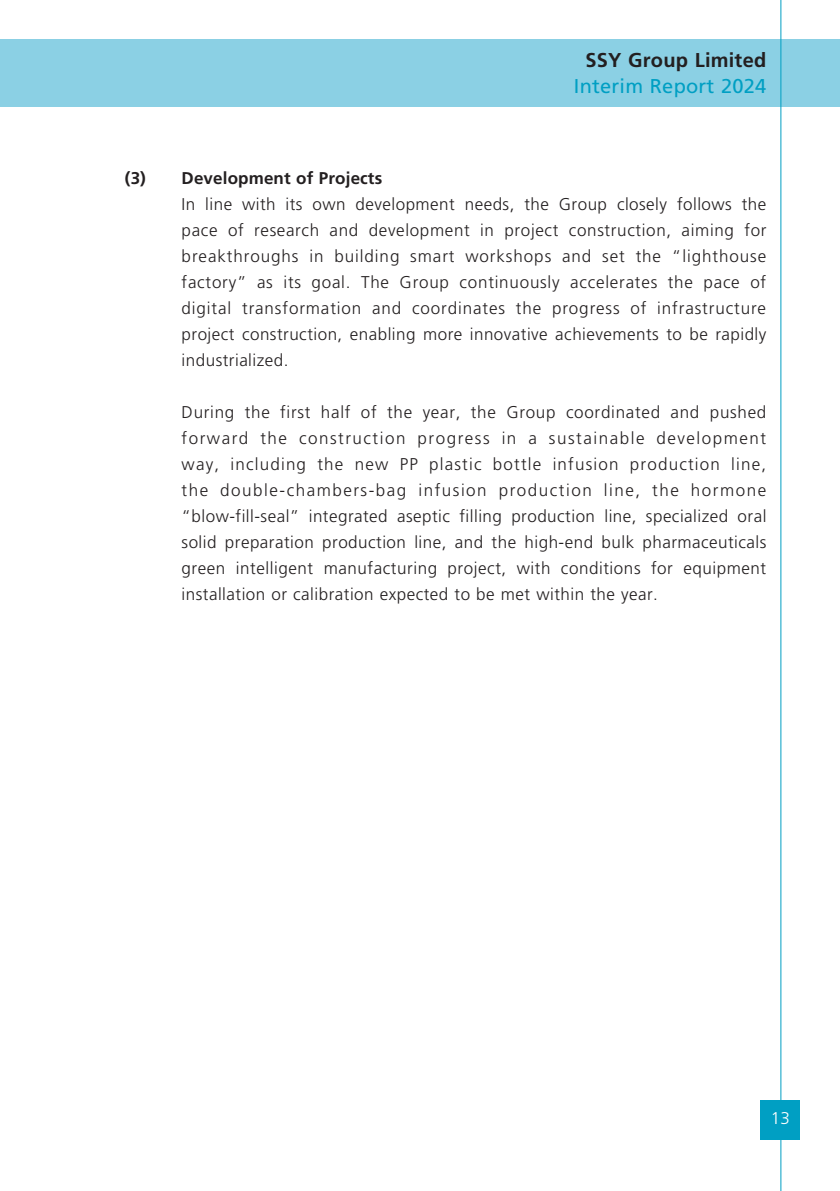
<style>
.page{position:relative;width:840px;height:1191px;background:#fff}
.page>*{position:absolute;margin:0;border:0;box-sizing:border-box;transform-origin:0 0}
.t1{font:20px "Frutiger LT Std";letter-spacing:.01em;color:#009fc3}
.t2{font:700 20px "Frutiger LT Std";letter-spacing:.01em;color:#231f20}
.t3{font:300 17px/26px "Frutiger LT Std";letter-spacing:.03em;color:#231f20;text-align:justify}
.t4{font:700 17px "Frutiger LT Std";letter-spacing:.01em;color:#231f20}
.t5{font:300 17px "Frutiger LT Std";color:#fff}
</style>
<div class="page">
<div style="left:0;top:39px;width:839px;height:68px;background:#8bd0e4"></div>
<hr style="left:780px;top:0;width:1px;height:1191px;background:#009fc3">
<div style="left:760px;top:1100px;width:39px;height:40px;background:#009fc3"></div>
<p class="t2" style="left:585px;top:48px;width:182px">SSY Group Limited</p>
<p class="t1" style="left:573px;top:74px;width:194px">Interim Report 2024</p>
<p class="t4" style="left:125px;top:168px;width:259px">(3) Development of Projects</p>
<p class="t3" style="left:181px;top:192px;width:586px">In line with its own development needs, the Group closely follows the pace of research and development in project construction, aiming for breakthroughs in building smart workshops and set the “lighthouse factory” as its goal. The Group continuously accelerates the pace of digital transformation and coordinates the progress of infrastructure project construction, enabling more innovative achievements to be rapidly industrialized.</p>
<p class="t3" style="left:181px;top:400px;width:586px">During the first half of the year, the Group coordinated and pushed forward the construction progress in a sustainable development way, including the new PP plastic bottle infusion production line, the double-chambers-bag infusion production line, the hormone “blow-fill-seal” integrated aseptic filling production line, specialized oral solid preparation production line, and the high-end bulk pharmaceuticals green intelligent manufacturing project, with conditions for equipment installation or calibration expected to be met within the year.</p>
<p class="t5" style="left:770px;top:1108px;width:21px">13</p>
</div>
